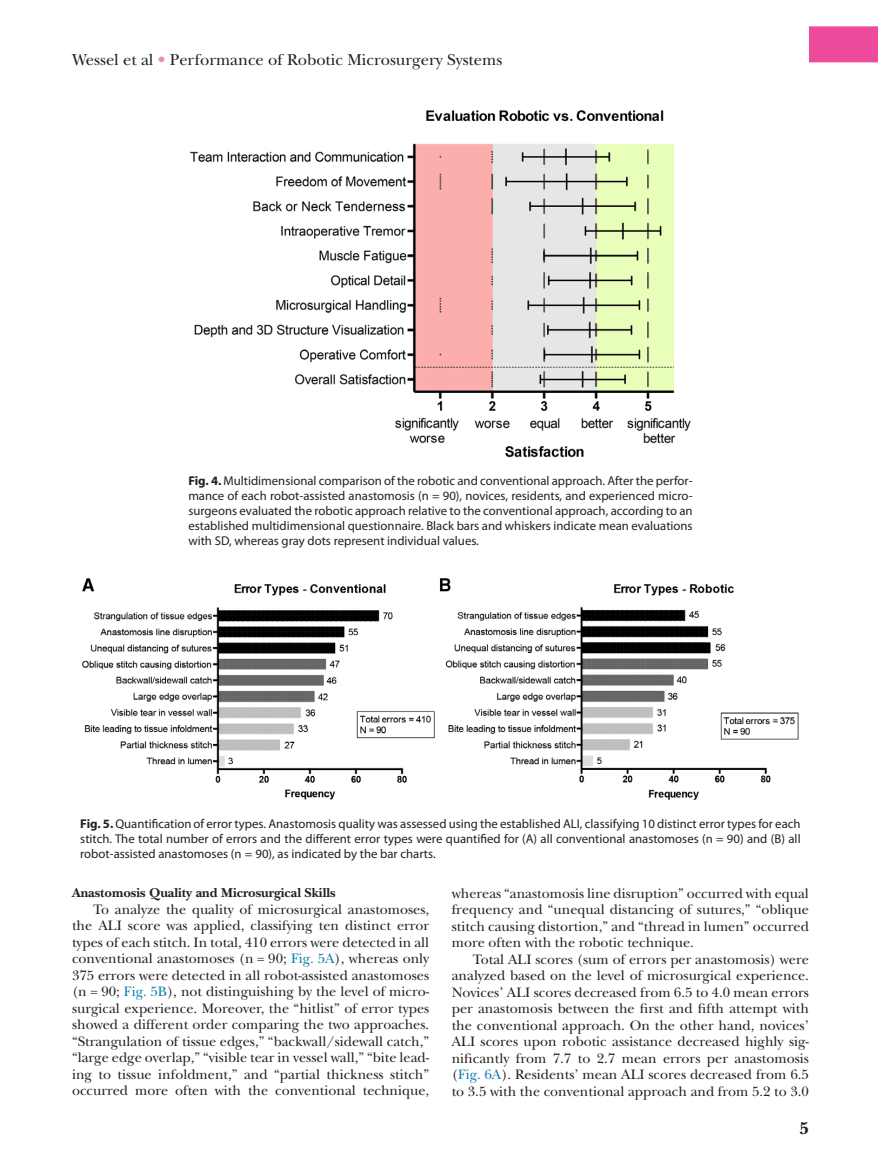
<style>
.page{position:relative;width:878px;height:1175px;background:#fff}
.page>*{position:absolute;margin:0;border:0;box-sizing:border-box;transform-origin:0 0}
.t1{font:700 18px "New Baskerville Std";color:#231f20}
.t2{font:16.5px "New Baskerville Std";color:#231f20}
.t3{font:14.25px/16.5px "New Baskerville Std";color:#231f20;text-align:justify}
.t4{font:700 13.5px "New Baskerville Std";color:#231f20}
.t5{font:12.75px/15px "Myriad Pro";color:#231f20;text-align:justify}
.s1{color:#f287b6}
.s2{font-weight:700}
.s3{color:#0f7eac}
</style>
<div class="page">
<div style="left:808px;top:26px;width:70px;height:36px;background:#ed4c9c"></div>
<img style="left:190px;top:110px;width:501px;height:348px">
<img style="left:82px;top:578px;width:717px;height:222px">
<p class="t2" style="left:72px;top:50px;width:432px">Wessel et al <span class="s1">•</span> Performance of Robotic Microsurgery Systems</p>
<p class="t5" style="left:188px;top:472px;width:506px"><span class="s2">Fig. 4.</span> Multidimensional comparison of the robotic and conventional approach. After the perfor&shy;mance of each robot-assisted anastomosis (n = 90), novices, residents, and experienced micro&shy;surgeons evaluated the robotic approach relative to the conventional approach, according to an established multidimensional questionnaire. Black bars and whiskers indicate mean evaluations with SD, whereas gray dots represent individual values.</p>
<p class="t5" style="left:80px;top:815px;width:721px"><span class="s2">Fig. 5.</span> Quantification of error types. Anastomosis quality was assessed using the established ALI, classifying 10 distinct error types for each stitch. The total number of errors and the different error types were quantified for (A) all conventional anastomoses (n = 90) and (B) all robot-assisted anastomoses (n = 90), as indicated by the bar charts.</p>
<p class="t4" style="left:72px;top:884px;width:265px">Anastomosis Quality and Microsurgical Skills</p>
<p class="t3" style="left:72px;top:900px;width:359px;text-indent:21px">To analyze the quality of microsurgical anastomoses, the ALI score was applied, classifying ten distinct error types of each stitch. In total, 410 errors were detected in all conventional anastomoses (n = 90; <span class="s3">Fig. 5A</span>), whereas only 375 errors were detected in all robot-assisted anastomoses (n = 90; <span class="s3">Fig. 5B</span>), not distinguishing by the level of micro&shy;surgical experience. Moreover, the “hitlist” of error types showed a different order comparing the two approaches. “Strangulation of tissue edges,” “backwall/sidewall catch,” “large edge overlap,” “visible tear in vessel wall,” “bite lead&shy;ing to tissue infoldment,” and “partial thickness stitch” occurred more often with the conventional technique,</p>
<p class="t3" style="left:452px;top:884px;width:359px">whereas “anastomosis line disruption” occurred with equal frequency and “unequal distancing of sutures,” “oblique stitch causing distortion,” and “thread in lumen” occurred more often with the robotic technique.</p>
<p class="t3" style="left:452px;top:950px;width:359px;text-indent:21px">Total ALI scores (sum of errors per anastomosis) were analyzed based on the level of microsurgical experience.<br>Novices’ ALI scores decreased from 6.5 to 4.0 mean errors per anastomosis between the first and fifth attempt with the conventional approach. On the other hand, novices’ ALI scores upon robotic assistance decreased highly sig&shy;nificantly from 7.7 to 2.7 mean errors per anastomosis (<span class="s3">Fig. 6A</span>). Residents’ mean ALI scores decreased from 6.5 to 3.5 with the conventional approach and from 5.2 to 3.0</p>
<p class="t1" style="left:799px;top:1118px;width:11px">5</p>
</div>
